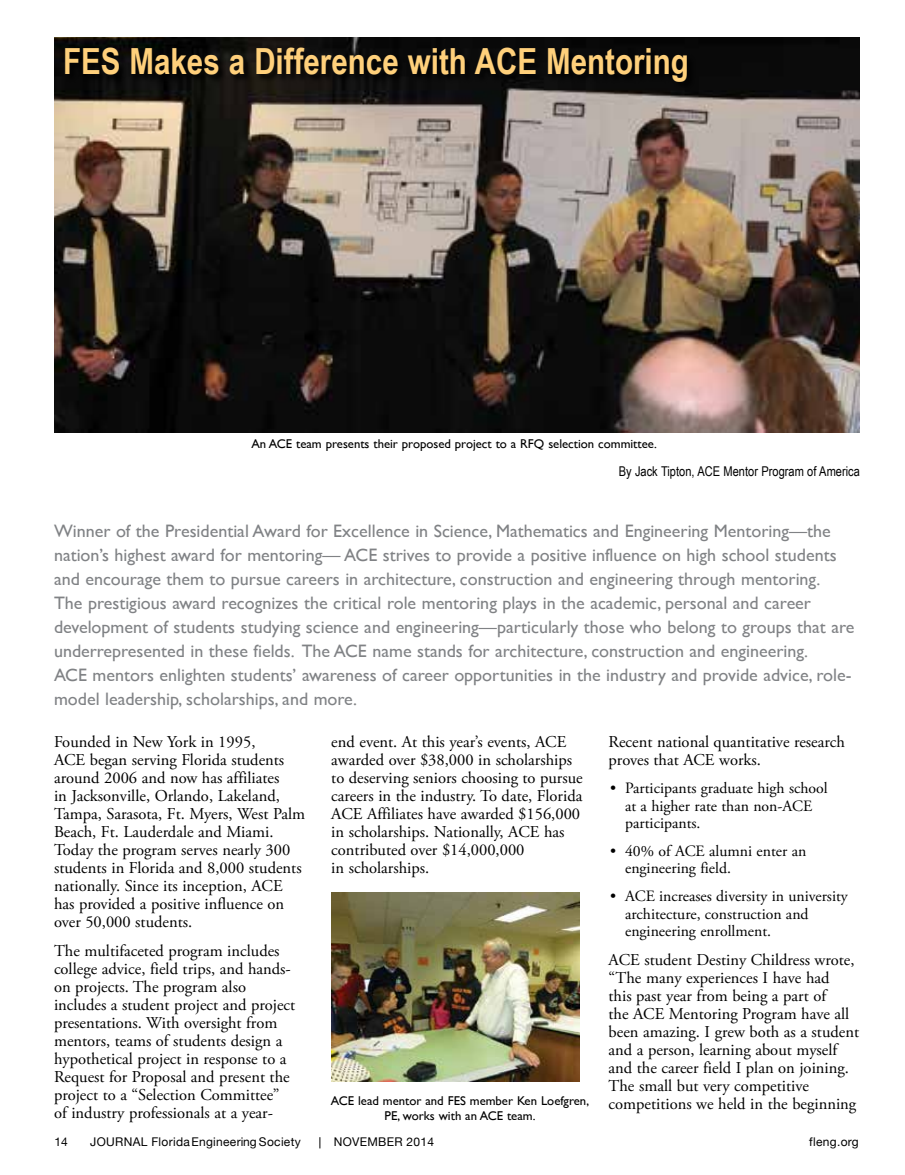
<style>
.page{position:relative;width:905px;height:1175px;background:#fff}
.page>*{position:absolute;margin:0;border:0;box-sizing:border-box;transform-origin:0 0}
.t1{font:700 36px "Arial Narrow";color:#ffd07b}
.t2{font:18px/24px "Gill Sans";color:#808285}
.t3{font:16.5px/18px "Adobe Garamond Pro";color:#000}
.t4{font:15.75px/17.2px "Adobe Garamond Pro";color:#000}
.t5{font:13.5px "Arial Narrow";color:#000}
.t6{font:12.75px/15px "Gill Sans";color:#000;text-align:center}
.t7{font:12px "Helvetica Neue";letter-spacing:.025em;color:#000}
</style>
<div class="page">
<img style="left:54px;top:38px;width:805px;height:394px">
<div style="left:65px;top:48px;width:631px;height:43px;background:#000;opacity:.79"></div>
<img style="left:331px;top:892px;width:248px;height:189px">
<h1 class="t1" style="left:63px;top:34px;width:627px">FES Makes a Difference with ACE Mentoring</h1>
<p class="t6" style="left:251px;top:436px;width:407px">An ACE team presents their proposed project to a RFQ selection committee.</p>
<p class="t5" style="left:618px;top:461px;width:243px">By Jack Tipton, ACE Mentor Program of America</p>
<p class="t2" style="left:54px;top:519px;width:802px">Winner of the Presidential Award for Excellence in Science, Mathematics and Engineering Mentoring—the nation’s highest award for mentoring— ACE strives to provide a positive influence on high school students and encourage them to pursue careers in architecture, construction and engineering through mentoring.<br>The prestigious award recognizes the critical role mentoring plays in the academic, personal and career development of students studying science and engineering—particularly those who belong to groups that are underrepresented in these fields. The ACE name stands for architecture, construction and engineering.<br>ACE mentors enlighten students’ awareness of career opportunities in the industry and provide advice, role&shy;model leadership, scholarships, and more.</p>
<p class="t3" style="left:54px;top:733px;width:252px">Founded in New York in 1995,<br>ACE began serving Florida students around 2006 and now has affiliates<br>in Jacksonville, Orlando, Lakeland, Tampa, Sarasota, Ft. Myers, West Palm Beach, Ft. Lauderdale and Miami.<br>Today the program serves nearly 300 students in Florida and 8,000 students nationally. Since its inception, ACE has provided a positive influence on over 50,000 students.</p>
<p class="t3" style="left:54px;top:942px;width:243px">The multifaceted program includes college advice, field trips, and hands&shy;on projects. The program also includes a student project and project presentations. With oversight from mentors, teams of students design a hypothetical project in response to a Request for Proposal and present the project to a “Selection Committee” of industry professionals at a year-</p>
<p class="t3" style="left:331px;top:733px;width:253px">end event. At this year’s events, ACE awarded over $38,000 in scholarships to deserving seniors choosing to pursue careers in the industry. To date, Florida ACE Affiliates have awarded $156,000 in scholarships. Nationally, ACE has contributed over $14,000,000<br>in scholarships.</p>
<p class="t3" style="left:608px;top:733px;width:238px">Recent national quantitative research proves that ACE works.</p>
<p class="t4" style="left:625px;top:780px;width:204px;text-indent:-15px">• Participants graduate high school at a higher rate than non-ACE participants.</p>
<p class="t4" style="left:625px;top:843px;width:183px;text-indent:-15px">• 40% of ACE alumni enter an engineering field.</p>
<p class="t4" style="left:625px;top:888px;width:224px;text-indent:-15px">• ACE increases diversity in university architecture, construction and engineering enrollment.</p>
<p class="t3" style="left:608px;top:951px;width:252px">ACE student Destiny Childress wrote, “The many experiences I have had<br>this past year from being a part of<br>the ACE Mentoring Program have all been amazing. I grew both as a student and a person, learning about myself and the career field I plan on joining.<br>The small but very competitive competitions we held in the beginning</p>
<p class="t6" style="left:331px;top:1093px;width:260px">ACE lead mentor and FES member Ken Loefgren,<br>PE, works with an ACE team.</p>
<p class="t7" style="left:54px;top:1133px;width:15px">14</p>
<p class="t7" style="left:90px;top:1132px;width:212px">JOURNAL FloridaEngineering Society</p>
<p class="t7" style="left:334px;top:1132px;width:102px">NOVEMBER 2014</p>
<p class="t7" style="left:809px;top:1133px;width:51px">fleng.org</p>
</div>
